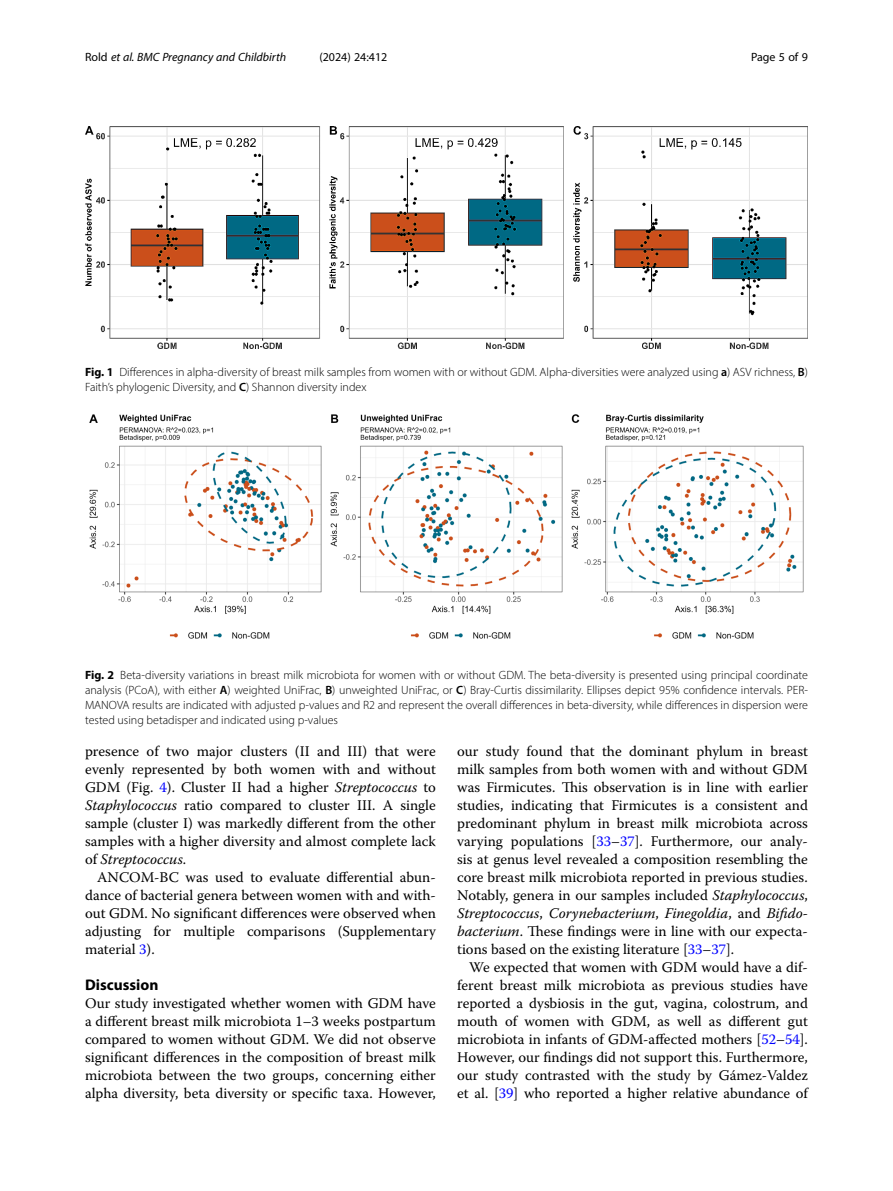
<style>
.page{position:relative;width:893px;height:1191px;background:#fff}
.page>*{position:absolute;margin:0;border:0;box-sizing:border-box;transform-origin:0 0}
.Head_1{font:700 15.45px "Myriad Pro";color:#000}
.Body_Text_Indent{font:14.7px/18px "Warnock Pro";color:#000;text-align:justify}
.Body_Text{font:14.7px/18px "Warnock Pro";color:#000;text-align:justify}
.Figure_Caption{font:300 12px/15px "Myriad Pro";color:#000;text-align:justify}
.t1{font:italic 12px "Myriad Pro";color:#000}
.t2{font:12px "Myriad Pro";color:#000}
.s1{font-style:normal}
.s2{font-weight:700}
.s3{font-weight:600}
.s4{color:#00f}
.s5{font-style:italic}
</style>
<div class="page">
<img style="left:89px;top:414px;width:715px;height:225px">
<img style="left:85px;top:126px;width:723px;height:223px">
<p class="t1" style="left:85px;top:50px;width:203px"><span class="s1">Rold</span> et al. BMC Pregnancy and Childbirth</p>
<p class="t2" style="left:319px;top:50px;width:70px">(2024) 24:412</p>
<p class="t2" style="left:751px;top:50px;width:58px">Page 5 of 9</p>
<p class="Figure_Caption" style="left:85px;top:364px;width:724px"><span class="s2">Fig. 1</span> Differences in alpha-diversity of breast milk samples from women with or without GDM. Alpha-diversities were analyzed using <span class="s3">a</span>) ASV richness, <span class="s3">B</span>)<br>Faith’s phylogenic Diversity, and <span class="s3">C</span>) Shannon diversity index</p>
<p class="Figure_Caption" style="left:85px;top:667px;width:724px"><span class="s2">Fig. 2</span> Beta-diversity variations in breast milk microbiota for women with or without GDM. The beta-diversity is presented using principal coordinate analysis (PCoA), with either <span class="s3">A</span>) weighted UniFrac, <span class="s3">B</span>) unweighted UniFrac, or <span class="s3">C</span>) Bray-Curtis dissimilarity. Ellipses depict 95% confidence intervals. PER-MANOVA results are indicated with adjusted p-values and R2 and represent the overall differences in beta-diversity, while differences in dispersion were tested using betadisper and indicated using p-values</p>
<p class="Body_Text_Indent" style="left:85px;top:742px;width:352px">presence of two major clusters (II and III) that were evenly represented by both women with and without GDM (Fig. <span class="s4">4</span>). Cluster II had a higher <span class="s5">Streptococcus</span> to <span class="s5">Staphylococcus</span> ratio compared to cluster III. A single sample (cluster I) was markedly different from the other samples with a higher diversity and almost complete lack of <span class="s5">Streptococcus</span>.</p>
<p class="Body_Text_Indent" style="left:85px;top:868px;width:352px;text-indent:12px">ANCOM-BC was used to evaluate differential abun&shy;dance of bacterial genera between women with and with&shy;out GDM. No significant differences were observed when adjusting for multiple comparisons (Supplementary material <span class="s4">3</span>).</p>
<p class="Head_1" style="left:85px;top:975px;width:75px">Discussion</p>
<p class="Body_Text" style="left:85px;top:994px;width:352px">Our study investigated whether women with GDM have a different breast milk microbiota 1–3 weeks postpartum compared to women without GDM. We did not observe significant differences in the composition of breast milk microbiota between the two groups, concerning either alpha diversity, beta diversity or specific taxa. However,</p>
<p class="Body_Text" style="left:457px;top:742px;width:352px">our study found that the dominant phylum in breast milk samples from both women with and without GDM was Firmicutes. This observation is in line with earlier studies, indicating that Firmicutes is a consistent and predominant phylum in breast milk microbiota across varying populations [<span class="s4">33</span>–<span class="s4">37</span>]. Furthermore, our analy&shy;sis at genus level revealed a composition resembling the core breast milk microbiota reported in previous studies.<br>Notably, genera in our samples included <span class="s5">Staphylococcus</span>, <span class="s5">Streptococcus</span>, <span class="s5">Corynebacterium</span>, <span class="s5">Finegoldia</span>, and <span class="s5">Bifido&shy;bacterium</span>. These findings were in line with our expecta&shy;tions based on the existing literature [<span class="s4">33</span>–<span class="s4">37</span>].</p>
<p class="Body_Text_Indent" style="left:457px;top:958px;width:352px;text-indent:12px">We expected that women with GDM would have a dif&shy;ferent breast milk microbiota as previous studies have reported a dysbiosis in the gut, vagina, colostrum, and mouth of women with GDM, as well as different gut microbiota in infants of GDM-affected mothers [<span class="s4">52</span>–<span class="s4">54</span>].<br>However, our findings did not support this. Furthermore, our study contrasted with the study by Gámez-Valdez et al. [<span class="s4">39</span>] who reported a higher relative abundance of</p>
</div>
